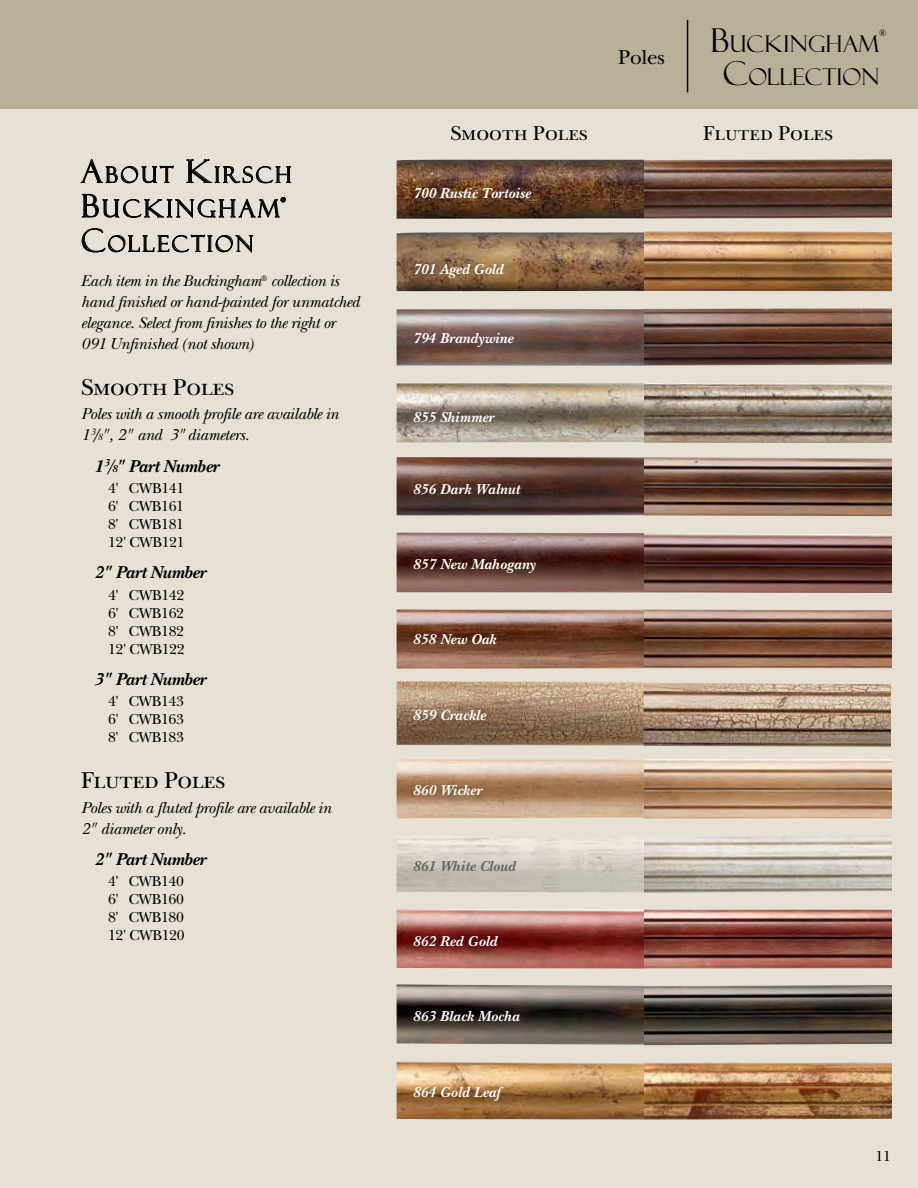
<style>
.page{position:relative;width:918px;height:1188px;background:#fff}
.page>*{position:absolute;margin:0;border:0;box-sizing:border-box;transform-origin:0 0}
.t1{font:24px "New Baskerville SC";letter-spacing:-.015em;color:#000}
.t2{font:24px "Felix Titling";letter-spacing:.115em;color:#000}
.t3{font:23.1px "Felix Titling";color:#000}
.t4{font:22.05px "Felix Titling";letter-spacing:.115em;color:#000}
.t5{font:21px "New Baskerville SC";color:#000}
.t6{font:21px "New Baskerville";letter-spacing:-.015em;color:#000}
.t7{font:italic 700 18px "New Baskerville";letter-spacing:-.02em;color:#000}
.t8{font:italic 16.5px/21px "New Baskerville";letter-spacing:-.02em;color:#000}
.t9{font:italic 700 15px "New Baskerville";letter-spacing:.01em;color:#fff}
.t10{font:15px/18px "New Baskerville";letter-spacing:-.02em;color:#000;text-align:justify}
.t11{font:italic 700 15px "New Baskerville";letter-spacing:.01em;color:#626466}
.t12{font:9.6px "Felix Titling";color:#000}
.s1{font-size:31.5px}
.s2{font-size:9.6px}
.s3{font-weight:400}
.s4{font-size:10.5px}
.s5{font-size:33px}
</style>
<div class="page">
<div style="left:0;top:108px;width:918px;height:1080px;background:#e7e0d5"></div>
<div style="left:0;top:0;width:918px;height:109px;background:#b9b098"></div>
<svg style="left:81px;top:159px;width:93px;height:24px"></svg>
<svg style="left:187px;top:160px;width:104px;height:23px"></svg>
<svg style="left:82px;top:194px;width:204px;height:25px"></svg>
<svg style="left:82px;top:228px;width:171px;height:24px"></svg>
<img style="left:397px;top:159px;width:495px;height:60px">
<img style="left:397px;top:231px;width:495px;height:60px">
<img style="left:397px;top:308px;width:495px;height:58px">
<img style="left:397px;top:383px;width:495px;height:60px">
<img style="left:397px;top:457px;width:495px;height:59px">
<img style="left:397px;top:532px;width:495px;height:61px">
<img style="left:397px;top:609px;width:495px;height:60px">
<img style="left:397px;top:759px;width:495px;height:60px">
<img style="left:644px;top:835px;width:248px;height:58px">
<img style="left:397px;top:836px;width:247px;height:57px">
<img style="left:397px;top:909px;width:495px;height:60px">
<img style="left:397px;top:984px;width:495px;height:61px">
<img style="left:397px;top:1061px;width:495px;height:59px">
<img style="left:397px;top:681px;width:247px;height:65px">
<img style="left:644px;top:683px;width:247px;height:64px">
<hr style="left:687px;top:20px;width:1px;height:72px;background:#000">
<h3 class="t4" style="left:81px;top:162px;width:212px"><span class="s1">A</span>BOUT <span class="s1">K</span>IRSCH</h3>
<h1 class="t2" style="left:81px;top:195px;width:200px"><span class="s1">B</span>UCKINGHAM</h1>
<h3 class="t4" style="left:81px;top:231px;width:174px"><span class="s1">C</span>OLLECTION</h3>
<p class="t8" style="left:81px;top:270px;width:280px">Each item in the Buckingham<sup>®</sup> collection is hand finished or hand-painted for unmatched elegance. Select from finishes to the right or 091 Unfinished (not shown)</p>
<h1 class="t1" style="left:81px;top:373px;width:155px">Smooth Poles</h1>
<p class="t8" style="left:81px;top:403px;width:259px">Poles with a smooth profile are available in<br>1<sup>3</sup>/<span class="s2">8</span>", 2" and 3" diameters.</p>
<p class="t7" style="left:94px;top:455px;width:126px">1<sup>3</sup><span class="s3">/</span><span class="s4">8</span>" Part Number</p>
<p class="t10" style="left:108px;top:479px;width:78px">4' CWB141<br>6' CWB161<br>8' CWB181<br>12' CWB121</p>
<p class="t7" style="left:95px;top:562px;width:113px">2" Part Number</p>
<p class="t10" style="left:108px;top:586px;width:78px">4' CWB142<br>6' CWB162<br>8' CWB182<br>12' CWB122</p>
<p class="t7" style="left:95px;top:668px;width:113px">3" Part Number</p>
<p class="t10" style="left:108px;top:692px;width:77px">4' CWB143<br>6' CWB163<br>8' CWB183</p>
<h1 class="t1" style="left:81px;top:767px;width:146px">Fluted Poles</h1>
<p class="t8" style="left:81px;top:797px;width:252px">Poles with a fluted profile are available in<br>2" diameter only.</p>
<p class="t7" style="left:95px;top:848px;width:113px">2" Part Number</p>
<p class="t10" style="left:108px;top:872px;width:78px">4' CWB140<br>6' CWB160<br>8' CWB180<br>12' CWB120</p>
<p class="t6" style="left:618px;top:44px;width:48px">Poles</p>
<h2 class="t3" style="left:710px;top:31px;width:170px"><span class="s5">B</span>UCKINGHAM</h2>
<p class="t12" style="left:879px;top:27px;width:9px">®</p>
<h2 class="t3" style="left:723px;top:64px;width:158px"><span class="s5">C</span>OLLECTION</h2>
<p class="t5" style="left:450px;top:121px;width:139px">Smooth Poles</p>
<p class="t5" style="left:703px;top:121px;width:132px">Fluted Poles</p>
<p class="t9" style="left:413px;top:184px;width:120px">700 Rustic Tortoise</p>
<p class="t9" style="left:413px;top:260px;width:92px">701 Aged Gold</p>
<p class="t9" style="left:413px;top:329px;width:102px">794 Brandywine</p>
<p class="t9" style="left:413px;top:408px;width:83px">855 Shimmer</p>
<p class="t9" style="left:413px;top:479px;width:108px">856 Dark Walnut</p>
<p class="t9" style="left:413px;top:555px;width:124px">857 New Mahogany</p>
<p class="t9" style="left:413px;top:630px;width:85px">858 New Oak</p>
<p class="t9" style="left:413px;top:706px;width:75px">859 Crackle</p>
<p class="t9" style="left:413px;top:781px;width:70px">860 Wicker</p>
<p class="t11" style="left:413px;top:856px;width:104px">861 White Cloud</p>
<p class="t9" style="left:413px;top:932px;width:86px">862 Red Gold</p>
<p class="t9" style="left:413px;top:1007px;width:108px">863 Black Mocha</p>
<p class="t9" style="left:413px;top:1083px;width:89px">864 Gold Leaf</p>
<p class="t10" style="left:875px;top:1147px;width:17px">11</p>
</div>
